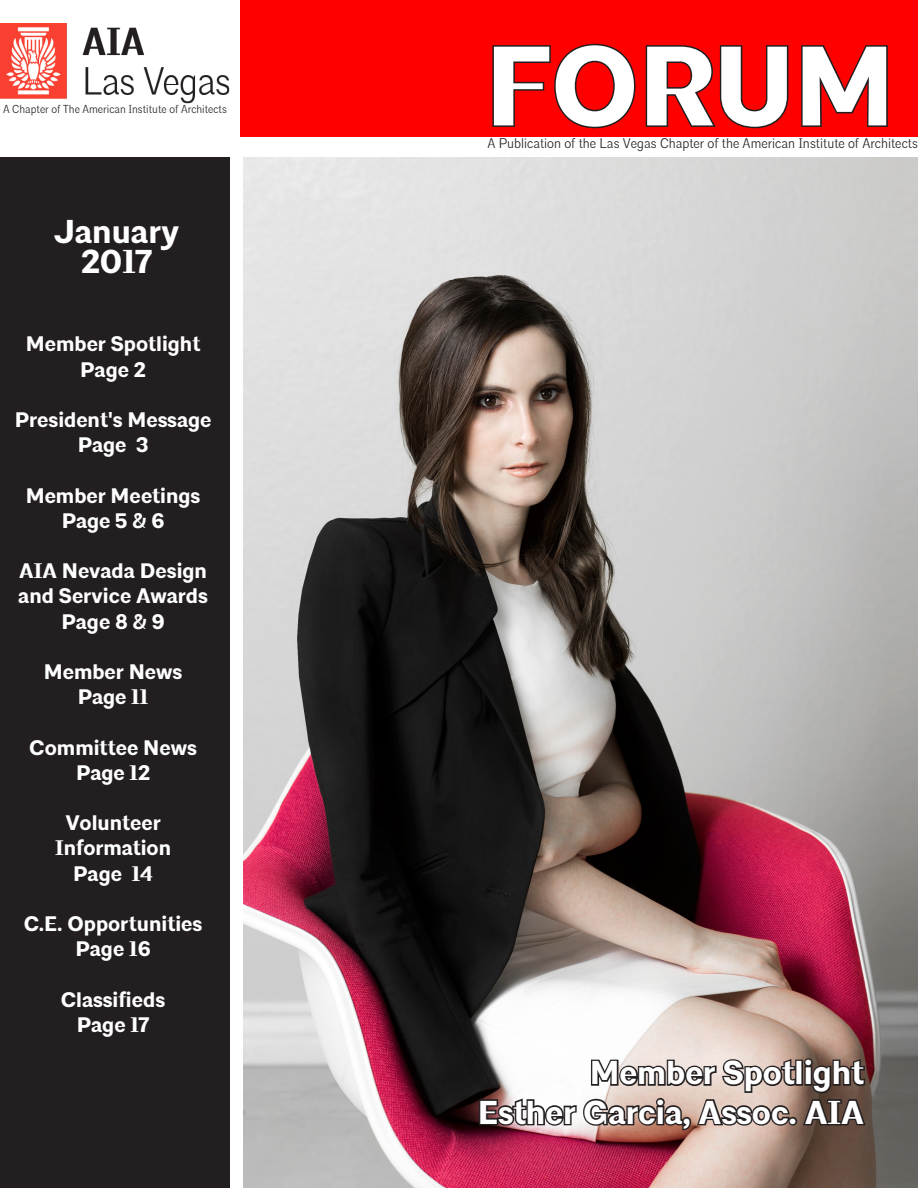
<style>
.page{position:relative;width:918px;height:1188px;background:#fff}
.page>*{position:absolute;margin:0;border:0;box-sizing:border-box;transform-origin:0 0}
.t1{font:700 112.5px "Architype";letter-spacing:-.005em;color:#fff}
.t2{font:700 33px "Architype";color:#fff}
.t3{font:700 21px/25.2px "Architype";color:#fff}
.t4{font:300 14.1px "Architype";color:#231f20;scale:.91 1}
.t5{font:300 11.55px "Architype";color:#231f20;scale:.91 1}
</style>
<div class="page">
<div style="left:0;top:158px;width:230px;height:1030px;background:#231f20"></div>
<div style="left:241px;top:0;width:677px;height:136px;background:#f00"></div>
<img style="left:0;top:24px;width:241px;height:81px">
<svg style="left:492px;top:43px;width:144px;height:86px"></svg>
<svg style="left:645px;top:45px;width:144px;height:84px"></svg>
<svg style="left:801px;top:45px;width:87px;height:82px"></svg>
<img style="left:243px;top:158px;width:675px;height:1030px">
<svg style="left:477px;top:397px;width:391px;height:735px;background:#a08e8e"></svg>
<svg style="left:13px;top:23px;width:201px;height:135px"></svg>
<p class="t5" style="left:3px;top:102px;width:247px">A Chapter of The American Institute of Architects</p>
<p class="t2" style="left:54px;top:211px;width:127px">January</p>
<p class="t2" style="left:81px;top:241px;width:73px">2017</p>
<p class="t3" style="left:26px;top:332px;width:176px">Member Spotlight</p>
<p class="t3" style="left:80px;top:358px;width:67px">Page 2</p>
<p class="t3" style="left:15px;top:408px;width:198px">President's Message</p>
<p class="t3" style="left:78px;top:433px;width:72px">Page 3</p>
<p class="t3" style="left:26px;top:484px;width:176px">Member Meetings</p>
<p class="t3" style="left:62px;top:509px;width:104px">Page 5 &amp; 6</p>
<p class="t3" style="left:18px;top:559px;width:191px">AIA Nevada Design and Service Awards</p>
<p class="t3" style="left:61px;top:610px;width:105px">Page 8 &amp; 9</p>
<p class="t3" style="left:44px;top:660px;width:140px">Member News</p>
<p class="t3" style="left:78px;top:685px;width:72px">Page 11</p>
<p class="t3" style="left:29px;top:736px;width:169px">Committee News</p>
<p class="t3" style="left:76px;top:761px;width:76px">Page 12</p>
<p class="t3" style="left:66px;top:811px;width:97px">Volunteer</p>
<p class="t3" style="left:55px;top:836px;width:118px">Information</p>
<p class="t3" style="left:73px;top:862px;width:81px">Page 14</p>
<p class="t3" style="left:24px;top:912px;width:180px">C.E. Opportunities</p>
<p class="t3" style="left:76px;top:937px;width:77px">Page 16</p>
<p class="t3" style="left:61px;top:988px;width:106px">Classifieds</p>
<p class="t3" style="left:77px;top:1013px;width:74px">Page 17</p>
<h1 class="t1" style="left:485px;top:18px;width:412px">FORUM</h1>
<p class="t4" style="left:488px;top:135px;width:474px">A Publication of the Las Vegas Chapter of the American Institute of Architects</p>
<p class="t2" style="left:590px;top:1053px;width:276px">Member Spotlight</p>
<p class="t2" style="left:478px;top:1092px;width:388px">Esther Garcia, Assoc. AIA</p>
</div>
